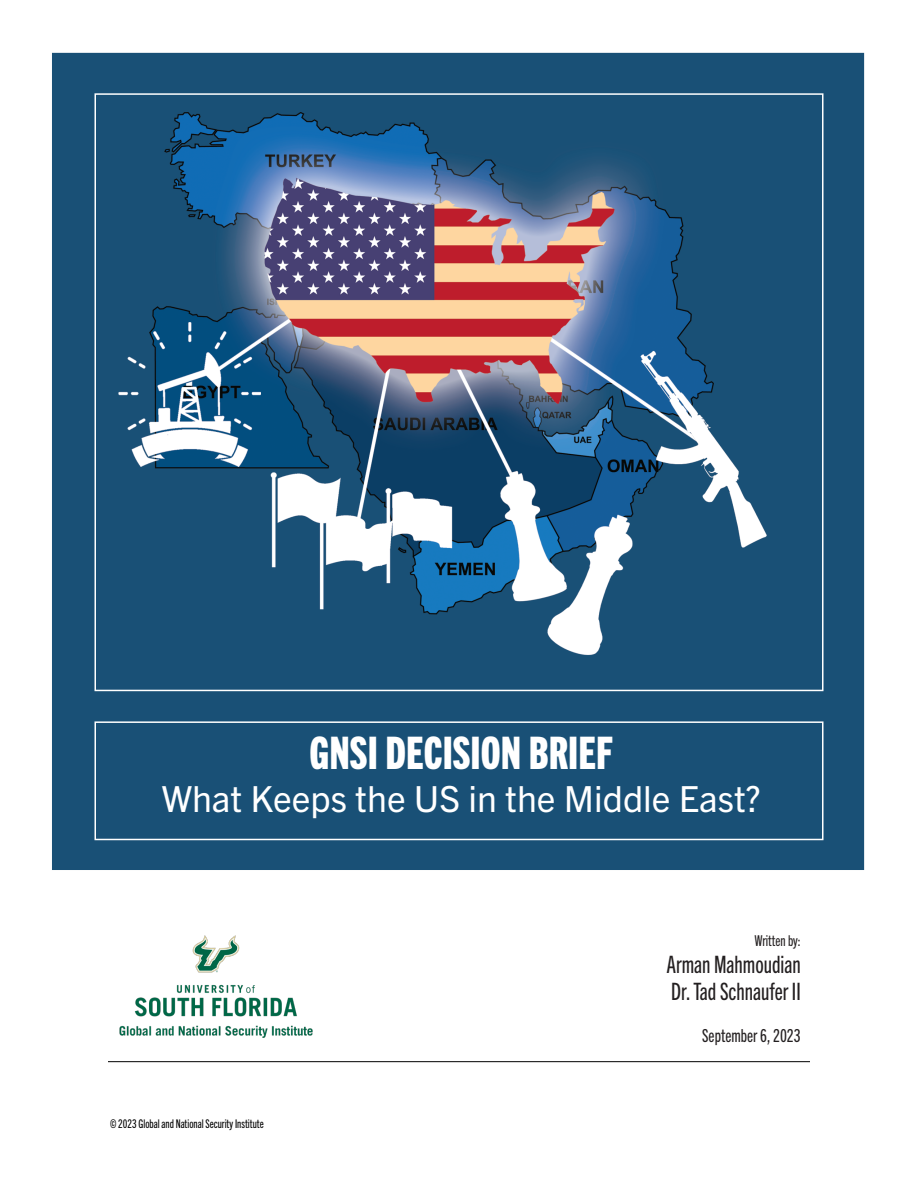
<style>
.page{position:relative;width:918px;height:1188px;background:#fff}
.page>*{position:absolute;margin:0;border:0;box-sizing:border-box;transform-origin:0 0}
.t1{font:45px "Trade Gothic Next LT Pro Hv Cm";color:#fff}
.t2{font:36px "Trade Gothic Next LT Pro";color:#fff}
.t3{font:24px "Trade Gothic Next LT Pro Cm";color:#231f20}
.t4{font:18px "Trade Gothic Next LT Pro Cm";color:#231f20}
.t5{font:15px "Trade Gothic Next LT Pro Cm";color:#231f20}
.t6{font:12px "Trade Gothic Next LT Pro Cm";color:#000001}
</style>
<div class="page">
<img style="left:52px;top:52px;width:813px;height:818px">
<div style="left:94px;top:721px;width:730px;height:119px;border:2px solid #fff"></div>
<img style="left:119px;top:935px;width:194px;height:103px">
<hr style="left:108px;top:1061px;width:702px;height:1px;background:#000001">
<p class="t1" style="left:310px;top:723px;width:305px">GNSI DECISION BRIEF</p>
<p class="t2" style="left:162px;top:774px;width:600px">What Keeps the US in the Middle East?</p>
<p class="t6" style="left:110px;top:1116px;width:155px">© 2023 Global and National Security Institute</p>
<p class="t5" style="left:754px;top:930px;width:48px">Written by:</p>
<p class="t3" style="left:667px;top:948px;width:136px">Arman Mahmoudian</p>
<p class="t3" style="left:671px;top:975px;width:131px">Dr. Tad Schnaufer II</p>
<p class="t4" style="left:702px;top:1023px;width:100px">September 6, 2023</p>
</div>
